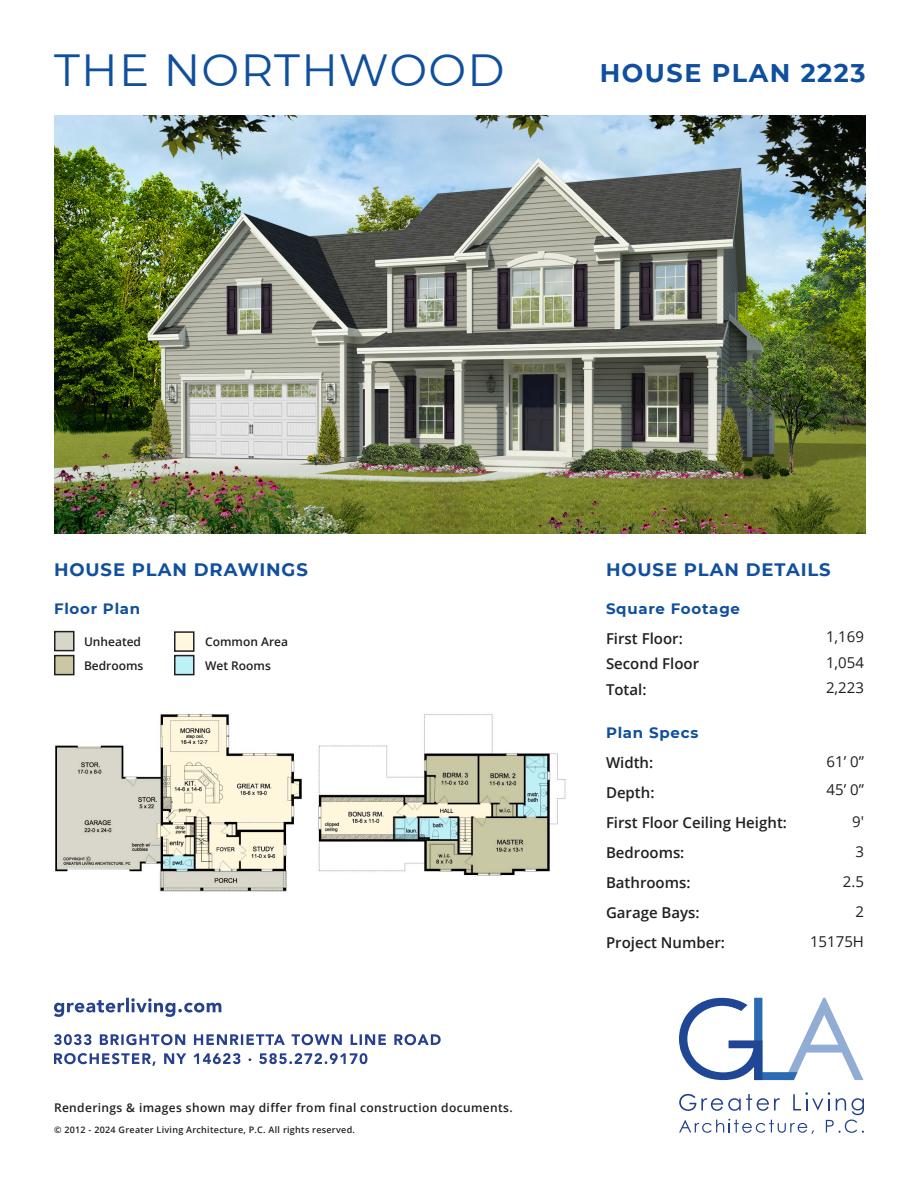
<style>
.page{position:relative;width:918px;height:1188px;background:#fff}
.page>*{position:absolute;margin:0;border:0;box-sizing:border-box;transform-origin:0 0}
.House_Plan_Name{font:45px "Montserrat";letter-spacing:.03em;color:#0f4f9e}
.House_Plan{font:700 25.5px "Montserrat";letter-spacing:.06em;color:#0f4f9e}
.Subheading{font:700 18px "Montserrat";letter-spacing:.05em;color:#0f4f9e}
.Paragraph_Style_2{font:600 15px "Open Sans";color:#231f20}
.Body_Copy{font:15px "Open Sans";color:#231f20}
.Body_Copy-2{font:600 15px "Open Sans";color:#231f20}
.Subheading_2{font:700 15px "Montserrat";letter-spacing:.05em;color:#0f4f9e}
.t1{font:600 12px "Open Sans";letter-spacing:.03em;color:#231f20}
.t2{font:600 12px "Open Sans";color:#231f20}
.t3{font:600 9px "Open Sans";letter-spacing:.03em;color:#231f20}
</style>
<div class="page">
<img style="left:54px;top:116px;width:812px;height:418px">
<svg style="left:54px;top:1053px;width:313px;height:13px"></svg>
<svg style="left:54px;top:1034px;width:387px;height:11px"></svg>
<svg style="left:54px;top:998px;width:167px;height:19px"></svg>
<svg style="left:679px;top:998px;width:185px;height:82px"></svg>
<svg style="left:679px;top:1092px;width:185px;height:42px"></svg>
<img style="left:55px;top:714px;width:511px;height:178px">
<div style="left:55px;top:632px;width:19px;height:19px;background:#d6d7c9"></div>
<div style="left:54px;top:631px;width:21px;height:20px;border:2px solid #231f20"></div>
<div style="left:55px;top:656px;width:19px;height:19px;background:#cac7a2"></div>
<div style="left:54px;top:655px;width:21px;height:20px;border:2px solid #231f20"></div>
<div style="left:175px;top:632px;width:19px;height:19px;background:#fff8de"></div>
<div style="left:174px;top:631px;width:21px;height:21px;border:2px solid #231f20"></div>
<div style="left:175px;top:656px;width:19px;height:19px;background:#bef0f7"></div>
<div style="left:174px;top:655px;width:21px;height:20px;border:2px solid #231f20"></div>
<p class="House_Plan_Name" style="left:54px;top:39px;width:452px">THE NORTHWOOD</p>
<p class="House_Plan" style="left:600px;top:54px;width:267px">HOUSE PLAN 2223</p>
<p class="Subheading" style="left:54px;top:557px;width:255px">HOUSE PLAN DRAWINGS</p>
<p class="Subheading_2" style="left:54px;top:597px;width:88px">Floor Plan</p>
<p class="t2" style="left:84px;top:633px;width:59px">Unheated</p>
<p class="t2" style="left:84px;top:657px;width:61px">Bedrooms</p>
<p class="t2" style="left:205px;top:633px;width:84px">Common Area</p>
<p class="t2" style="left:205px;top:657px;width:67px">Wet Rooms</p>
<p class="Subheading" style="left:606px;top:557px;width:226px">HOUSE PLAN DETAILS</p>
<p class="Subheading_2" style="left:606px;top:597px;width:136px">Square Footage</p>
<p class="Paragraph_Style_2" style="left:606px;top:628px;width:78px">First Floor:</p>
<p class="Paragraph_Style_2" style="left:606px;top:653px;width:95px">Second Floor</p>
<p class="Paragraph_Style_2" style="left:606px;top:679px;width:42px">Total:</p>
<p class="Subheading_2" style="left:606px;top:722px;width:94px">Plan Specs</p>
<p class="Body_Copy-2" style="left:606px;top:752px;width:49px">Width:</p>
<p class="Body_Copy-2" style="left:606px;top:782px;width:50px">Depth:</p>
<p class="Paragraph_Style_2" style="left:606px;top:812px;width:183px">First Floor Ceiling Height:</p>
<p class="Paragraph_Style_2" style="left:606px;top:842px;width:80px">Bedrooms:</p>
<p class="Paragraph_Style_2" style="left:606px;top:872px;width:86px">Bathrooms:</p>
<p class="Body_Copy-2" style="left:606px;top:902px;width:95px">Garage Bays:</p>
<p class="Body_Copy-2" style="left:606px;top:932px;width:121px">Project Number:</p>
<p class="Body_Copy" style="left:826px;top:627px;width:39px">1,169</p>
<p class="Body_Copy" style="left:826px;top:652px;width:39px">1,054</p>
<p class="Body_Copy" style="left:826px;top:678px;width:39px">2,223</p>
<p class="Body_Copy" style="left:827px;top:751px;width:39px">61’ 0”</p>
<p class="Body_Copy" style="left:827px;top:780px;width:39px">45’ 0”</p>
<p class="Body_Copy" style="left:852px;top:811px;width:13px">9′</p>
<p class="Body_Copy" style="left:855px;top:841px;width:10px">3</p>
<p class="Body_Copy" style="left:843px;top:871px;width:23px">2.5</p>
<p class="Body_Copy" style="left:855px;top:901px;width:10px">2</p>
<p class="Body_Copy" style="left:810px;top:931px;width:55px">15175H</p>
<p class="t1" style="left:54px;top:1099px;width:460px">Renderings &amp; images shown may differ from final construction documents.</p>
<p class="t3" style="left:54px;top:1124px;width:303px">© 2012 - 2024 Greater Living Architecture, P.C. All rights reserved.</p>
</div>
